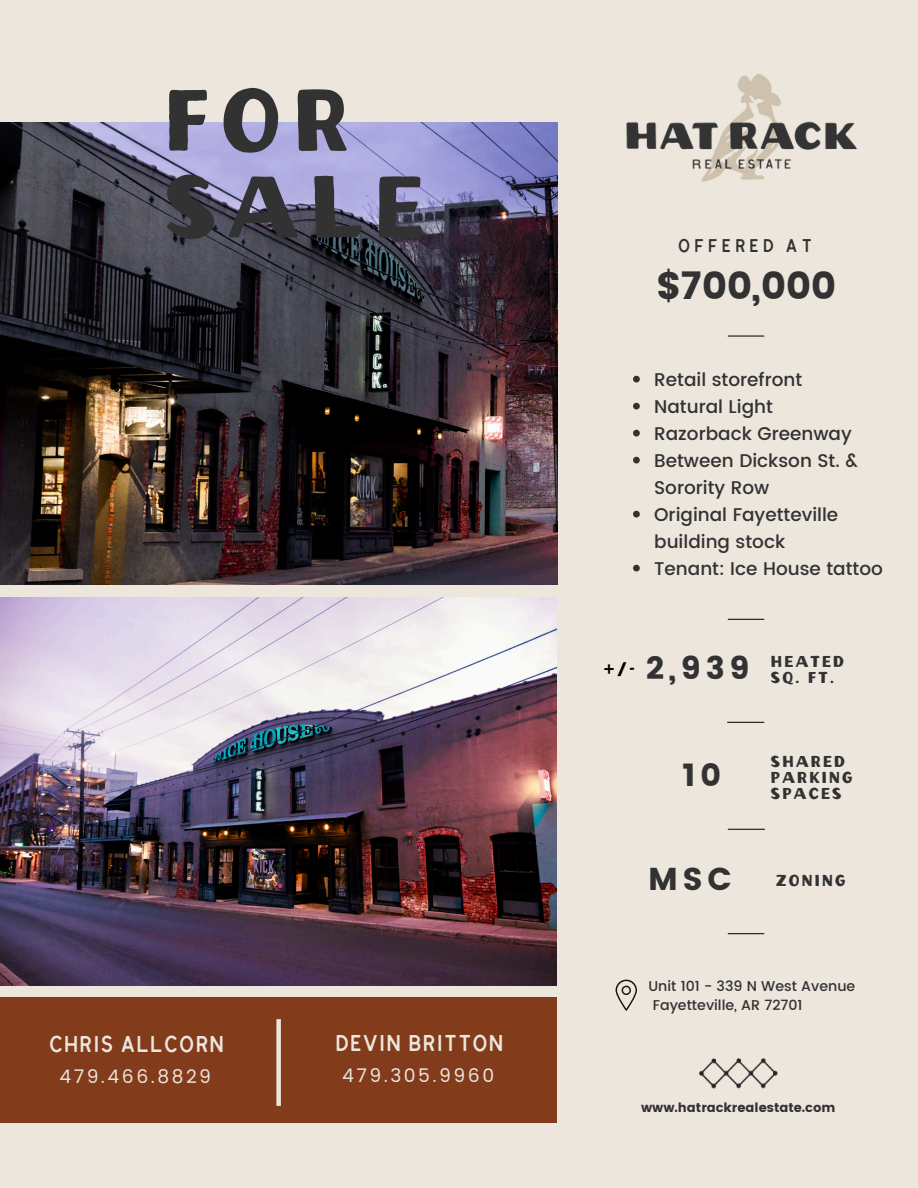
<style>
.page{position:relative;width:918px;height:1188px;background:#ece6dd}
.page>*{position:absolute;margin:0;border:0;box-sizing:border-box;transform-origin:0 0}
.t1{font:300 87.75px/86.7px "VS John Muir Sans";letter-spacing:.145em;color:#323232}
.t2{font:38.25px "Poppins";color:#323232}
.t3{font:31.65px "Poppins";color:#323232}
.t4{font:31.5px "Poppins";color:#323232}
.t5{font:24.6px "Cymbria Bold Rounded";letter-spacing:.06em;color:#ece6dd}
.t6{font:19.8px "Cymbria Bold Rounded";letter-spacing:.21em;color:#323232}
.t7{font:18.6px "Poppins";letter-spacing:.135em;color:#ece6dd}
.t8{font:500 18.45px/27px "Poppins";color:#323232}
.t9{font:300 16.65px "VS John Muir Sans";color:#000}
.t10{font:300 15.9px/15.8px "VS John Muir Sans";letter-spacing:.145em;color:#323232}
.t11{font:500 14.25px "Poppins";color:#323232}
.t12{font:12.9px "Poppins";color:#323232}
</style>
<div class="page">
<img style="left:0;top:122px;width:558px;height:462px">
<hr style="left:728px;top:722px;width:36px;height:1px;background:#171810">
<svg style="left:616px;top:980px;width:21px;height:31px"></svg>
<div style="left:0;top:997px;width:557px;height:126px;background:#823b1b"></div>
<img style="left:626px;top:74px;width:231px;height:108px">
<img style="left:0;top:597px;width:557px;height:388px">
<img style="left:699px;top:1058px;width:79px;height:31px">
<hr style="left:728px;top:335px;width:36px;height:2px;background:#171810">
<div style="left:276px;top:1019px;width:5px;height:87px;background:#ece6dd"></div>
<hr style="left:728px;top:619px;width:36px;height:1px;background:#171810">
<hr style="left:728px;top:933px;width:36px;height:1px;background:#171810">
<hr style="left:728px;top:829px;width:37px;height:1px;background:#171810">
<svg style="left:633px;top:376px;width:7px;height:6px"></svg>
<svg style="left:633px;top:403px;width:7px;height:6px"></svg>
<svg style="left:633px;top:430px;width:7px;height:6px"></svg>
<svg style="left:633px;top:457px;width:7px;height:6px"></svg>
<svg style="left:633px;top:511px;width:7px;height:6px"></svg>
<svg style="left:633px;top:565px;width:7px;height:6px"></svg>
<p class="t1" style="left:165px;top:82px;width:261px">FOR<br>SALE</p>
<h1 class="t5" style="left:50px;top:1027px;width:176px">CHRIS ALLCORN</h1>
<p class="t5" style="left:337px;top:1027px;width:169px">DEVIN BRITTON</p>
<p class="t7" style="left:60px;top:1065px;width:153px">479.466.8829</p>
<p class="t7" style="left:342px;top:1065px;width:154px">479.305.9960</p>
<h4 class="t6" style="left:679px;top:232px;width:135px">OFFERED AT</h4>
<h5 class="t2" style="left:656px;top:264px;width:182px">$700,000</h5>
<p class="t8" style="left:654px;top:366px;width:150px">Retail storefront</p>
<p class="t8" style="left:654px;top:393px;width:120px">Natural Light</p>
<p class="t8" style="left:654px;top:420px;width:199px">Razorback Greenway</p>
<p class="t8" style="left:654px;top:447px;width:205px">Between Dickson St. &amp;<br>Sorority Row</p>
<p class="t8" style="left:654px;top:501px;width:186px">Original Fayetteville building stock</p>
<h3 class="t8" style="left:654px;top:555px;width:230px">Tenant: Ice House tattoo</h3>
<p class="t9" style="left:604px;top:662px;width:32px">+/-</p>
<p class="t4" style="left:646px;top:650px;width:105px">2,939</p>
<h5 class="t10" style="left:771px;top:655px;width:75px">HEATED</h5>
<h2 class="t10" style="left:771px;top:670px;width:64px">SQ. FT.</h2>
<p class="t4" style="left:683px;top:757px;width:40px">10</p>
<p class="t10" style="left:771px;top:755px;width:83px">SHARED<br>PARKING<br>SPACES</p>
<p class="t3" style="left:648px;top:861px;width:85px">MSC</p>
<p class="t10" style="left:776px;top:873px;width:71px">ZONING</p>
<h4 class="t11" style="left:648px;top:978px;width:208px">Unit 101 - 339 N West Avenue</h4>
<p class="t11" style="left:653px;top:997px;width:151px">Fayetteville, AR 72701</p>
<h5 class="t12" style="left:641px;top:1100px;width:196px">www.hatrackrealestate.com</h5>
</div>
